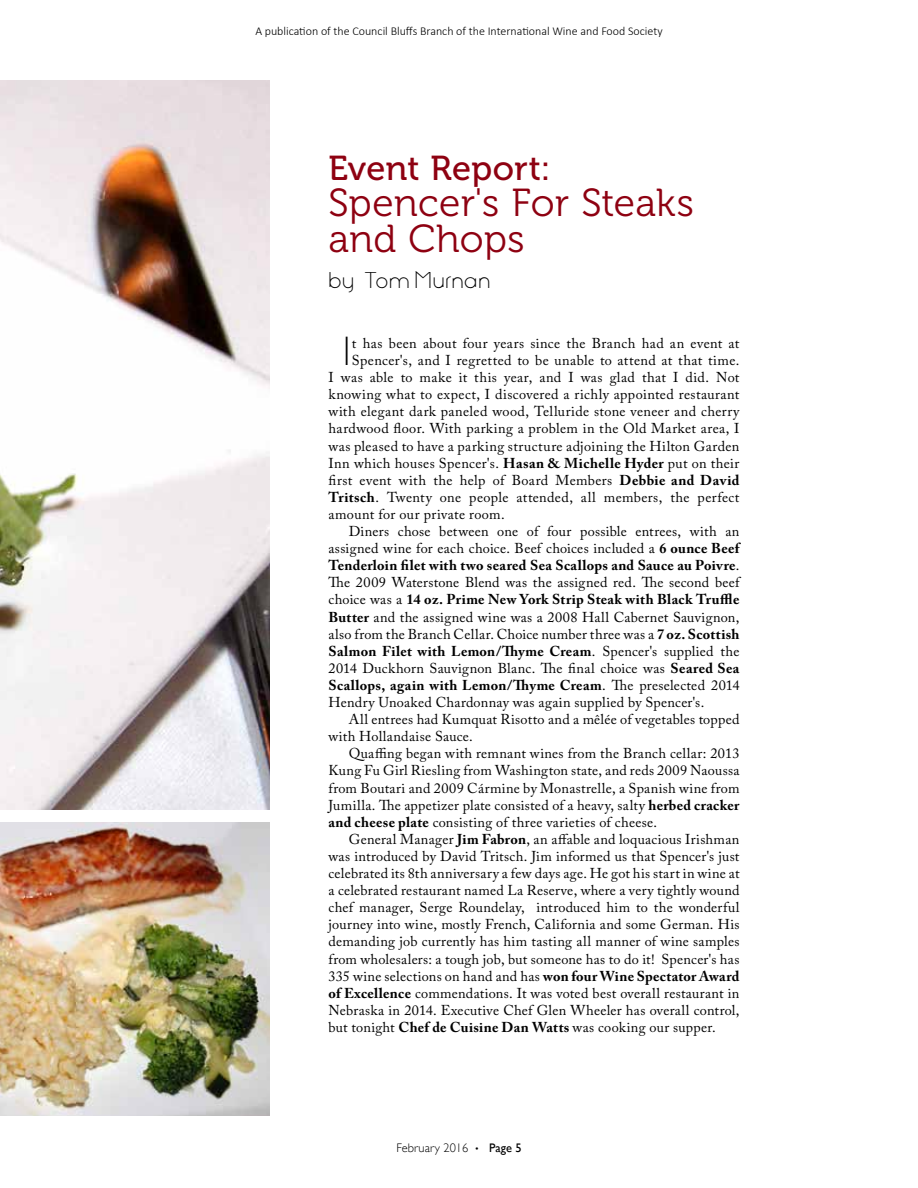
<style>
.page{position:relative;width:918px;height:1188px;background:#fff}
.page>*{position:absolute;margin:0;border:0;box-sizing:border-box;transform-origin:0 0}
.t1{font:39px/36px "Museo 300";letter-spacing:.01em;color:#8e0111}
.t2{font:36px "Aase Font";color:#000}
.t3{font:34.5px "Museo 500";letter-spacing:.01em;color:#8e0111}
.t4{font:20.25px "Aase Font";letter-spacing:.035em;color:#000101}
.t5{font:14.25px "Adobe Caslon Pro";letter-spacing:.02em;color:#000}
.t6{font:700 14.25px "Adobe Caslon Pro";letter-spacing:.02em;color:#000}
.t7{font:300 12.3px "Gill Sans";color:#000}
.t8{font:300 12px "Calibri";color:#000}
.s1{font-weight:700}
.s2{font-weight:400}
.s3{font-family:"Avenir LT Std";font-weight:900}
</style>
<div class="page">
<img style="left:0;top:80px;width:270px;height:729px">
<img style="left:0;top:822px;width:270px;height:294px">
<p class="t8" style="left:255px;top:24px;width:409px">A publication of the Council Bluffs Branch of the International Wine and Food Society</p>
<h3 class="t3" style="left:328px;top:149px;width:224px">Event Report:</h3>
<h1 class="t1" style="left:328px;top:185px;width:367px">Spencer's For Steaks and Chops</h1>
<h3 class="t4" style="left:328px;top:268px;width:163px">by Tom Murnan</h3>
<h2 class="t2" style="left:342px;top:330px;width:11px">I</h2>
<p class="t5" style="left:352px;top:335px;width:389px">t has been about four years since the Branch had an event at</p>
<p class="t5" style="left:352px;top:352px;width:389px">Spencer's, and I regretted to be unable to attend at that time.</p>
<p class="t5" style="left:329px;top:369px;width:413px">I was able to make it this year, and I was glad that I did. Not</p>
<p class="t5" style="left:329px;top:386px;width:412px">knowing what to expect, I discovered a richly appointed restaurant</p>
<p class="t5" style="left:329px;top:403px;width:412px">with elegant dark paneled wood, Telluride stone veneer and cherry</p>
<p class="t5" style="left:329px;top:420px;width:413px">hardwood floor. With parking a problem in the Old Market area, I</p>
<p class="t5" style="left:329px;top:437px;width:413px">was pleased to have a parking structure adjoining the Hilton Garden</p>
<p class="t5" style="left:329px;top:454px;width:412px">Inn which houses Spencer's. <span class="s1">Hasan &amp; Michelle Hyder</span> put on their</p>
<p class="t5" style="left:329px;top:472px;width:412px">first event with the help of Board Members <span class="s1">Debbie and David</span></p>
<p class="t5" style="left:329px;top:489px;width:413px"><span class="s1">Tritsch</span>. Twenty one people attended, all members, the perfect</p>
<p class="t5" style="left:329px;top:506px;width:178px">amount for our private room.</p>
<p class="t5" style="left:349px;top:523px;width:392px">Diners chose between one of four possible entrees, with an</p>
<p class="t5" style="left:329px;top:540px;width:413px">assigned wine for each choice. Beef choices included a <span class="s1">6 ounce Beef</span></p>
<p class="t6" style="left:329px;top:557px;width:412px">Tenderloin filet with two seared Sea Scallops and Sauce au Poivre<span class="s2">.</span></p>
<p class="t5" style="left:329px;top:574px;width:413px">The 2009 Waterstone Blend was the assigned red. The second beef</p>
<p class="t6" style="left:329px;top:591px;width:412px"><span class="s2">choice was a</span> 14 oz. Prime New York Strip Steak with Black Truffle</p>
<p class="t5" style="left:329px;top:608px;width:412px"><span class="s1">Butter</span> and the assigned wine was a 2008 Hall Cabernet Sauvignon,</p>
<p class="t5" style="left:329px;top:625px;width:413px">also from the Branch Cellar. Choice number three was a <span class="s1">7 oz. Scottish</span></p>
<p class="t6" style="left:329px;top:643px;width:413px">Salmon Filet with Lemon/Thyme Cream<span class="s2">. Spencer's supplied the</span></p>
<p class="t5" style="left:329px;top:660px;width:412px">2014 Duckhorn Sauvignon Blanc. The final choice was <span class="s1">Seared Sea</span></p>
<p class="t6" style="left:329px;top:677px;width:413px">Scallops, again with Lemon/Thyme Cream<span class="s2">. The preselected 2014</span></p>
<p class="t5" style="left:329px;top:694px;width:377px">Hendry Unoaked Chardonnay was again supplied by Spencer's.</p>
<p class="t5" style="left:349px;top:711px;width:392px">All entrees had Kumquat Risotto and a mêlée of vegetables topped</p>
<p class="t5" style="left:329px;top:728px;width:146px">with Hollandaise Sauce.</p>
<p class="t5" style="left:349px;top:745px;width:392px">Quaffing began with remnant wines from the Branch cellar: 2013</p>
<p class="t5" style="left:329px;top:762px;width:413px">Kung Fu Girl Riesling from Washington state, and reds 2009 Naoussa</p>
<p class="t5" style="left:329px;top:779px;width:413px">from Boutari and 2009 Cármine by Monastrelle, a Spanish wine from</p>
<p class="t5" style="left:329px;top:796px;width:413px">Jumilla. The appetizer plate consisted of a heavy, salty <span class="s1">herbed cracker</span></p>
<p class="t5" style="left:329px;top:814px;width:330px"><span class="s1">and cheese plate</span> consisting of three varieties of cheese.</p>
<p class="t5" style="left:349px;top:831px;width:392px">General Manager <span class="s1">Jim Fabron</span>, an affable and loquacious Irishman</p>
<p class="t5" style="left:329px;top:848px;width:413px">was introduced by David Tritsch. Jim informed us that Spencer's just</p>
<p class="t5" style="left:329px;top:865px;width:413px">celebrated its 8th anniversary a few days age. He got his start in wine at</p>
<p class="t5" style="left:329px;top:882px;width:413px">a celebrated restaurant named La Reserve, where a very tightly wound</p>
<p class="t5" style="left:329px;top:899px;width:413px">chef manager, Serge Roundelay, introduced him to the wonderful</p>
<p class="t5" style="left:329px;top:916px;width:413px">journey into wine, mostly French, California and some German. His</p>
<p class="t5" style="left:329px;top:933px;width:412px">demanding job currently has him tasting all manner of wine samples</p>
<p class="t5" style="left:329px;top:950px;width:412px">from wholesalers: a tough job, but someone has to do it! Spencer's has</p>
<p class="t5" style="left:329px;top:967px;width:413px">335 wine selections on hand and has <span class="s1">won four Wine Spectator Award</span></p>
<p class="t5" style="left:329px;top:985px;width:413px"><span class="s1">of Excellence</span> commendations. It was voted best overall restaurant in</p>
<p class="t5" style="left:329px;top:1002px;width:412px">Nebraska in 2014. Executive Chef Glen Wheeler has overall control,</p>
<p class="t5" style="left:329px;top:1019px;width:389px">but tonight <span class="s1">Chef de Cuisine Dan Watts</span> was cooking our supper.</p>
<p class="t7" style="left:396px;top:1141px;width:127px">February 2016 <span class="s3">·</span> <span class="s2">Page 5</span></p>
</div>
